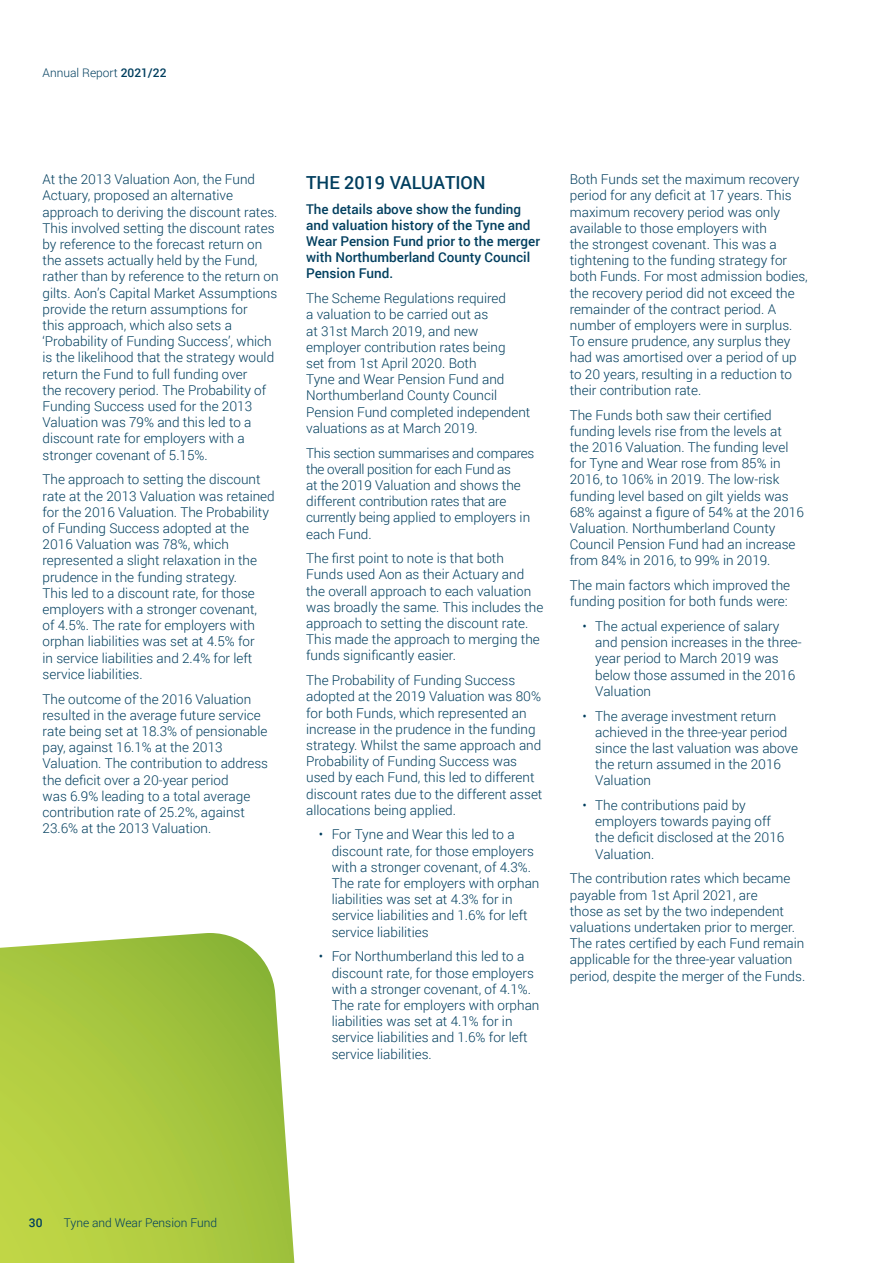
<style>
.page{position:relative;width:893px;height:1263px;background:#fff}
.page>*{position:absolute;margin:0;border:0;box-sizing:border-box;transform-origin:0 0}
.TWPF_Sub_Heads{font:500 18px "Roboto";color:#003e5e}
.TWPF_Body_Copy{font:300 13.5px/16.2px "Roboto";color:#003e5e}
.TWPF_Body_Copy-2{font:300 13.5px/16.2px "Roboto";letter-spacing:-.02em;color:#003e5e}
.TWPF_Bold_Body_Copy{font:500 13.5px/16.2px "Roboto";color:#003e5e}
.t1{font:300 12px "Roboto";color:#003e5e}
.t2{font:500 12px "Roboto";color:#003e5e}
.s1{font-weight:500}
</style>
<div class="page">
<svg style="left:0;top:933px;width:294px;height:330px;background:#acca49"></svg>
<p class="t1" style="left:43px;top:65px;width:126px">Annual Report <span class="s1">2021/22</span></p>
<p class="TWPF_Body_Copy" style="left:43px;top:171px;width:238px">At the 2013 Valuation Aon, the Fund Actuary, proposed an alternative approach to deriving the discount rates.<br>This involved setting the discount rates by reference to the forecast return on the assets actually held by the Fund, rather than by reference to the return on gilts. Aon’s Capital Market Assumptions provide the return assumptions for<br>this approach, which also sets a ‘Probability of Funding Success’, which is the likelihood that the strategy would return the Fund to full funding over<br>the recovery period. The Probability of Funding Success used for the 2013<br>Valuation was 79% and this led to a discount rate for employers with a stronger covenant of 5.15%.</p>
<p class="TWPF_Body_Copy" style="left:43px;top:471px;width:234px">The approach to setting the discount rate at the 2013 Valuation was retained for the 2016 Valuation. The Probability of Funding Success adopted at the 2016 Valuation was 78%, which represented a slight relaxation in the prudence in the funding strategy.<br>This led to a discount rate, for those employers with a stronger covenant,<br>of 4.5%. The rate for employers with orphan liabilities was set at 4.5% for<br>in service liabilities and 2.4% for left service liabilities.</p>
<p class="TWPF_Body_Copy" style="left:43px;top:690px;width:227px">The outcome of the 2016 Valuation resulted in the average future service rate being set at 18.3% of pensionable pay, against 16.1% at the 2013<br>Valuation. The contribution to address the deficit over a 20-year period<br>was 6.9% leading to a total average contribution rate of 25.2%, against 23.6% at the 2013 Valuation.</p>
<p class="TWPF_Sub_Heads" style="left:306px;top:170px;width:181px">THE 2019 VALUATION</p>
<p class="TWPF_Bold_Body_Copy" style="left:306px;top:200px;width:235px">The details above show the funding and valuation history of the Tyne and<br>Wear Pension Fund prior to the merger with Northumberland County Council<br>Pension Fund.</p>
<p class="TWPF_Body_Copy" style="left:306px;top:290px;width:226px">The Scheme Regulations required<br>a valuation to be carried out as<br>at 31st March 2019, and new employer contribution rates being<br>set from 1st April 2020. Both<br>Tyne and Wear Pension Fund and<br>Northumberland County Council<br>Pension Fund completed independent valuations as at March 2019.</p>
<p class="TWPF_Body_Copy-2" style="left:306px;top:444px;width:230px">This section summarises and compares the overall position for each Fund as<br>at the 2019 Valuation and shows the different contribution rates that are currently being applied to employers in each Fund.</p>
<p class="TWPF_Body_Copy" style="left:306px;top:550px;width:239px">The first point to note is that both Funds used Aon as their Actuary and the overall approach to each valuation was broadly the same. This includes the approach to setting the discount rate.<br>This made the approach to merging the funds significantly easier.</p>
<p class="TWPF_Body_Copy" style="left:306px;top:672px;width:238px">The Probability of Funding Success adopted at the 2019 Valuation was 80% for both Funds, which represented an increase in the prudence in the funding strategy. Whilst the same approach and Probability of Funding Success was used by each Fund, this led to different discount rates due to the different asset allocations being applied.</p>
<p class="TWPF_Body_Copy" style="left:332px;top:826px;width:209px;text-indent:-13px">• For Tyne and Wear this led to a discount rate, for those employers with a stronger covenant, of 4.3%.<br>The rate for employers with orphan liabilities was set at 4.3% for in service liabilities and 1.6% for left service liabilities</p>
<p class="TWPF_Body_Copy" style="left:332px;top:948px;width:209px;text-indent:-13px">• For Northumberland this led to a discount rate, for those employers with a stronger covenant, of 4.1%.<br>The rate for employers with orphan liabilities was set at 4.1% for in service liabilities and 1.6% for left service liabilities.</p>
<p class="TWPF_Body_Copy" style="left:570px;top:171px;width:239px">Both Funds set the maximum recovery period for any deficit at 17 years. This maximum recovery period was only available to those employers with<br>the strongest covenant. This was a tightening to the funding strategy for both Funds. For most admission bodies, the recovery period did not exceed the remainder of the contract period. A number of employers were in surplus.<br>To ensure prudence, any surplus they had was amortised over a period of up to 20 years, resulting in a reduction to their contribution rate.</p>
<p class="TWPF_Body_Copy" style="left:570px;top:406px;width:236px">The Funds both saw their certified funding levels rise from the levels at the 2016 Valuation. The funding level for Tyne and Wear rose from 85% in 2016, to 106% in 2019. The low-risk funding level based on gilt yields was 68% against a figure of 54% at the 2016<br>Valuation. Northumberland County Council Pension Fund had an increase from 84% in 2016, to 99% in 2019.</p>
<p class="TWPF_Body_Copy" style="left:570px;top:577px;width:222px">The main factors which improved the funding position for both funds were:</p>
<p class="TWPF_Body_Copy" style="left:595px;top:618px;width:208px;text-indent:-13px">• The actual experience of salary and pension increases in the three&shy;year period to March 2019 was below those assumed in the 2016<br>Valuation</p>
<p class="TWPF_Body_Copy" style="left:595px;top:707px;width:204px;text-indent:-13px">• The average investment return achieved in the three-year period since the last valuation was above the return assumed in the 2016<br>Valuation</p>
<p class="TWPF_Body_Copy" style="left:595px;top:797px;width:190px;text-indent:-13px">• The contributions paid by employers towards paying off the deficit disclosed at the 2016<br>Valuation.</p>
<p class="TWPF_Body_Copy" style="left:570px;top:870px;width:237px">The contribution rates which became payable from 1st April 2021, are<br>those as set by the two independent valuations undertaken prior to merger.<br>The rates certified by each Fund remain applicable for the three-year valuation period, despite the merger of the Funds.</p>
<p class="t2" style="left:29px;top:1215px;width:15px">30</p>
<p class="t1" style="left:64px;top:1215px;width:155px">Tyne and Wear Pension Fund</p>
</div>
